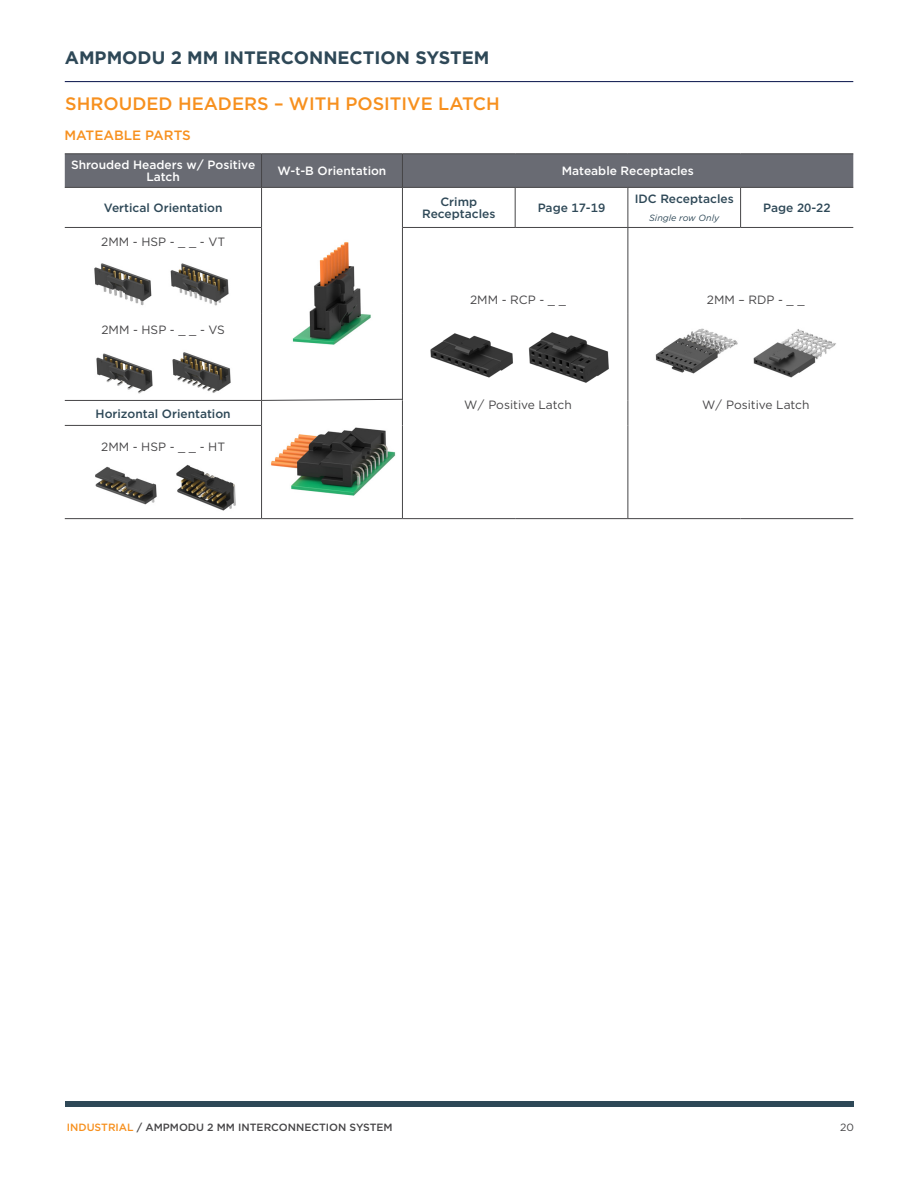
<style>
.page{position:relative;width:918px;height:1188px;background:#fff}
.page>*{position:absolute;margin:0;border:0;box-sizing:border-box;transform-origin:0 0}
.t1{font:500 18px "Gotham";color:#f7901e}
.t2{font:700 18px "Gotham";color:#2e4857}
.t3{font:500 13.5px "Gotham";color:#f7901e}
.t4{font:12px "Gotham";color:#464547}
.t5{font:500 12px/12px "Gotham";color:#2e4857;text-align:center}
.t6{font:500 12px/12px "Gotham";color:#fff;text-align:center}
.t7{font:500 10.5px "Gotham";color:#464547}
.t8{font:10.5px "Gotham";color:#464547}
.t9{font:italic 9px "Gotham";color:#2e4857}
.s1{color:#f7901e}
</style>
<div class="page">
<hr style="left:65px;top:81px;width:788px;height:1px;background:#1e295b">
<div style="left:65px;top:1101px;width:788px;height:6px;background:#2e4857"></div>
<div style="left:65px;top:155px;width:788px;height:32px;background:#696b73"></div>
<hr style="left:65px;top:154px;width:197px;height:1px;background:#464547">
<hr style="left:262px;top:154px;width:140px;height:1px;background:#464547">
<hr style="left:261px;top:154px;width:1px;height:33px;background:#464547">
<hr style="left:402px;top:154px;width:113px;height:1px;background:#464547">
<hr style="left:402px;top:154px;width:1px;height:33px;background:#464547">
<hr style="left:515px;top:154px;width:113px;height:1px;background:#464547">
<hr style="left:628px;top:154px;width:113px;height:1px;background:#464547">
<hr style="left:741px;top:154px;width:112px;height:1px;background:#464547">
<hr style="left:65px;top:187px;width:197px;height:1px;background:#464547">
<hr style="left:262px;top:187px;width:140px;height:1px;background:#464547">
<hr style="left:261px;top:188px;width:1px;height:39px;background:#464547">
<hr style="left:402px;top:187px;width:113px;height:1px;background:#464547">
<hr style="left:402px;top:188px;width:1px;height:39px;background:#464547">
<hr style="left:515px;top:187px;width:113px;height:1px;background:#464547">
<hr style="left:515px;top:188px;width:1px;height:39px;background:#464547">
<hr style="left:628px;top:187px;width:113px;height:1px;background:#464547">
<hr style="left:628px;top:188px;width:1px;height:39px;background:#464547">
<hr style="left:741px;top:187px;width:112px;height:1px;background:#464547">
<hr style="left:65px;top:227px;width:197px;height:1px;background:#464547">
<hr style="left:261px;top:228px;width:1px;height:86px;background:#464547">
<hr style="left:402px;top:227px;width:113px;height:1px;background:#464547">
<hr style="left:402px;top:228px;width:1px;height:86px;background:#464547">
<hr style="left:515px;top:227px;width:113px;height:1px;background:#464547">
<hr style="left:628px;top:227px;width:113px;height:1px;background:#464547">
<hr style="left:628px;top:228px;width:1px;height:86px;background:#464547">
<hr style="left:741px;top:227px;width:112px;height:1px;background:#464547">
<hr style="left:261px;top:314px;width:1px;height:86px;background:#464547">
<hr style="left:402px;top:314px;width:1px;height:86px;background:#464547">
<hr style="left:628px;top:314px;width:1px;height:86px;background:#464547">
<hr style="left:65px;top:400px;width:197px;height:1px;background:#464547">
<svg style="left:628px;top:400px;width:1px;height:25px"></svg>
<hr style="left:65px;top:425px;width:197px;height:1px;background:#464547">
<hr style="left:261px;top:426px;width:1px;height:92px;background:#464547">
<hr style="left:402px;top:425px;width:1px;height:93px;background:#464547">
<hr style="left:628px;top:425px;width:1px;height:93px;background:#464547">
<hr style="left:65px;top:518px;width:197px;height:1px;background:#464547">
<hr style="left:262px;top:518px;width:140px;height:1px;background:#464547">
<hr style="left:402px;top:518px;width:113px;height:1px;background:#464547">
<hr style="left:515px;top:518px;width:113px;height:1px;background:#464547">
<hr style="left:628px;top:518px;width:113px;height:1px;background:#464547">
<hr style="left:741px;top:518px;width:112px;height:1px;background:#464547">
<hr style="left:740px;top:188px;width:1px;height:39px;background:#464547">
<img style="left:292px;top:242px;width:79px;height:103px">
<img style="left:271px;top:427px;width:125px;height:69px">
<img style="left:430px;top:332px;width:179px;height:51px">
<svg style="left:261px;top:399px;width:142px;height:26px"></svg>
<img style="left:655px;top:328px;width:83px;height:46px">
<img style="left:753px;top:329px;width:83px;height:49px">
<img style="left:94px;top:263px;width:135px;height:43px">
<img style="left:96px;top:353px;width:57px;height:41px">
<img style="left:172px;top:352px;width:59px;height:41px">
<img style="left:95px;top:464px;width:141px;height:47px">
<h1 class="t2" style="left:65px;top:46px;width:426px">AMPMODU 2 MM INTERCONNECTION SYSTEM</h1>
<h1 class="t1" style="left:65px;top:92px;width:436px">SHROUDED HEADERS – WITH POSITIVE LATCH</h1>
<p class="t3" style="left:64px;top:127px;width:128px">MATEABLE PARTS</p>
<p class="t6" style="left:71px;top:159px;width:186px">Shrouded Headers w/ Positive<br>Latch</p>
<p class="t6" style="left:278px;top:165px;width:110px">W-t-B Orientation</p>
<p class="t6" style="left:562px;top:165px;width:134px">Mateable Receptacles</p>
<p class="t5" style="left:104px;top:202px;width:120px">Vertical Orientation</p>
<p class="t5" style="left:422px;top:196px;width:75px">Crimp<br>Receptacles</p>
<p class="t5" style="left:538px;top:202px;width:69px">Page 17-19</p>
<p class="t5" style="left:635px;top:193px;width:100px">IDC Receptacles</p>
<p class="t9" style="left:649px;top:213px;width:72px">Single row Only</p>
<p class="t4" style="left:101px;top:234px;width:125px">2MM - HSP - _ _ - VT</p>
<p class="t5" style="left:763px;top:202px;width:69px">Page 20-22</p>
<p class="t4" style="left:101px;top:322px;width:125px">2MM - HSP - _ _ - VS</p>
<p class="t5" style="left:96px;top:407px;width:137px">Horizontal Orientation</p>
<p class="t4" style="left:101px;top:439px;width:126px">2MM - HSP - _ _ - HT</p>
<p class="t4" style="left:470px;top:292px;width:97px">2MM - RCP - _ _</p>
<p class="t4" style="left:707px;top:292px;width:99px">2MM – RDP - _ _</p>
<p class="t4" style="left:464px;top:397px;width:109px">W/ Positive Latch</p>
<p class="t4" style="left:702px;top:397px;width:109px">W/ Positive Latch</p>
<p class="t7" style="left:67px;top:1120px;width:327px"><span class="s1">INDUSTRIAL</span> / AMPMODU 2 MM INTERCONNECTION SYSTEM</p>
<p class="t8" style="left:840px;top:1121px;width:15px">20</p>
</div>
